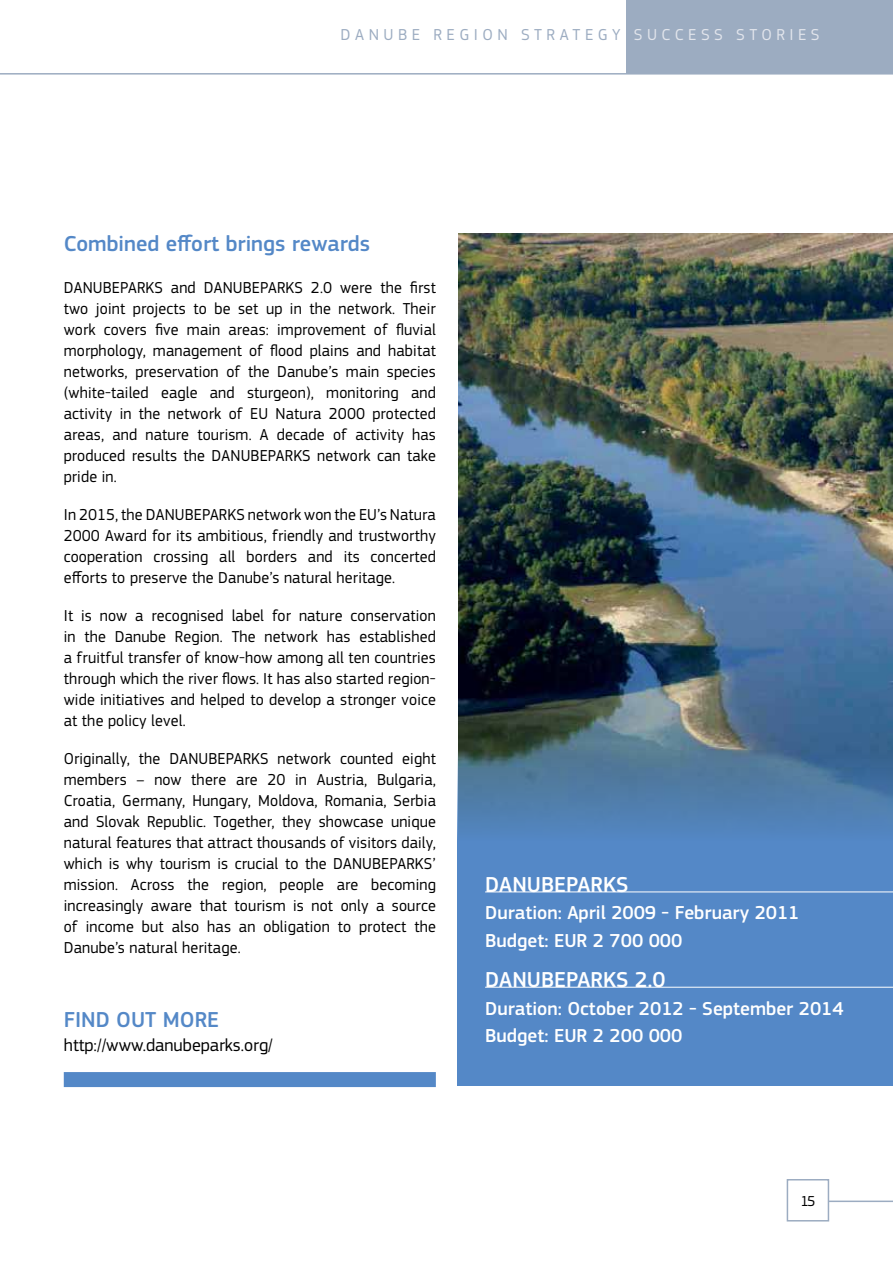
<style>
.page{position:relative;width:893px;height:1263px;background:#fff}
.page>*{position:absolute;margin:0;border:0;box-sizing:border-box;transform-origin:0 0}
.t1{font:500 22.5px "EC Square Sans Pro";color:#5488c7}
.t2{font:500 22.5px "EC Square Sans Pro";color:#fff}
.t3{font:500 19.5px/27.8px "EC Square Sans Pro";color:#fff}
.t4{font:18px "EC Square Sans Pro";color:#000}
.t5{font:16.5px/21px "EC Square Sans Pro";letter-spacing:.01em;color:#000;text-align:justify}
.t6{font:16.5px "EC Square Sans Pro";letter-spacing:.27em;color:#9cacc1}
.t7{font:15px "EC Square Sans Pro";color:#000}
.s1{color:#e2e5ec}
</style>
<div class="page">
<div style="left:626px;top:0;width:267px;height:74px;background:#9cacc1"></div>
<div style="left:787px;top:1179px;width:42px;height:42px;border:2px solid #9cacc1"></div>
<hr style="left:828px;top:1200px;width:65px;height:2px;background:#9cacc1">
<hr style="left:0;top:73px;width:893px;height:2px;background:#9cacc1">
<div style="left:64px;top:1072px;width:372px;height:15px;background:#5488c7"></div>
<img style="left:458px;top:234px;width:435px;height:481px">
<svg style="left:458px;top:715px;width:435px;height:371px;background:#5282b7"></svg>
<hr style="left:485px;top:891px;width:408px;height:1px;background:#fff">
<hr style="left:485px;top:987px;width:408px;height:1px;background:#fff">
<p class="t6" style="left:341px;top:25px;width:480px">DANUBE REGION STRATEGY <span class="s1">SUCCESS STORIES</span></p>
<h1 class="t1" style="left:64px;top:230px;width:308px">Combined effort brings rewards</h1>
<p class="t5" style="left:64px;top:277px;width:374px">DANUBEPARKS and DANUBEPARKS 2.0 were the first two joint projects to be set up in the network. Their work covers five main areas: improvement of fluvial morphology, management of flood plains and habitat networks, preservation of the Danube’s main species (white-tailed eagle and sturgeon), monitoring and activity in the network of EU Natura 2000 protected areas, and nature tourism. A decade of activity has produced results the DANUBEPARKS network can take pride in.</p>
<p class="t5" style="left:64px;top:504px;width:374px">In 2015, the DANUBEPARKS network won the EU’s Natura 2000 Award for its ambitious, friendly and trustworthy cooperation crossing all borders and its concerted efforts to preserve the Danube’s natural heritage.</p>
<p class="t5" style="left:64px;top:605px;width:374px">It is now a recognised label for nature conservation in the Danube Region. The network has established a fruitful transfer of know-how among all ten countries through which the river flows. It has also started region&shy;wide initiatives and helped to develop a stronger voice at the policy level.</p>
<p class="t5" style="left:64px;top:748px;width:374px">Originally, the DANUBEPARKS network counted eight members – now there are 20 in Austria, Bulgaria, Croatia, Germany, Hungary, Moldova, Romania, Serbia and Slovak Republic. Together, they showcase unique natural features that attract thousands of visitors daily, which is why tourism is crucial to the DANUBEPARKS’ mission. Across the region, people are becoming increasingly aware that tourism is not only a source of income but also has an obligation to protect the Danube’s natural heritage.</p>
<h1 class="t1" style="left:64px;top:1006px;width:157px">FIND OUT MORE</h1>
<p class="t4" style="left:64px;top:1034px;width:211px">http://www.danubeparks.org/</p>
<h1 class="t2" style="left:485px;top:871px;width:145px">DANUBEPARKS</h1>
<p class="t3" style="left:485px;top:899px;width:316px">Duration: April 2009 - February 2011<br>Budget: EUR 2 700 000</p>
<h1 class="t2" style="left:485px;top:966px;width:182px">DANUBEPARKS 2.0</h1>
<p class="t3" style="left:485px;top:995px;width:360px">Duration: October 2012 - September 2014<br>Budget: EUR 2 200 000</p>
<p class="t7" style="left:800px;top:1192px;width:16px">15</p>
</div>
